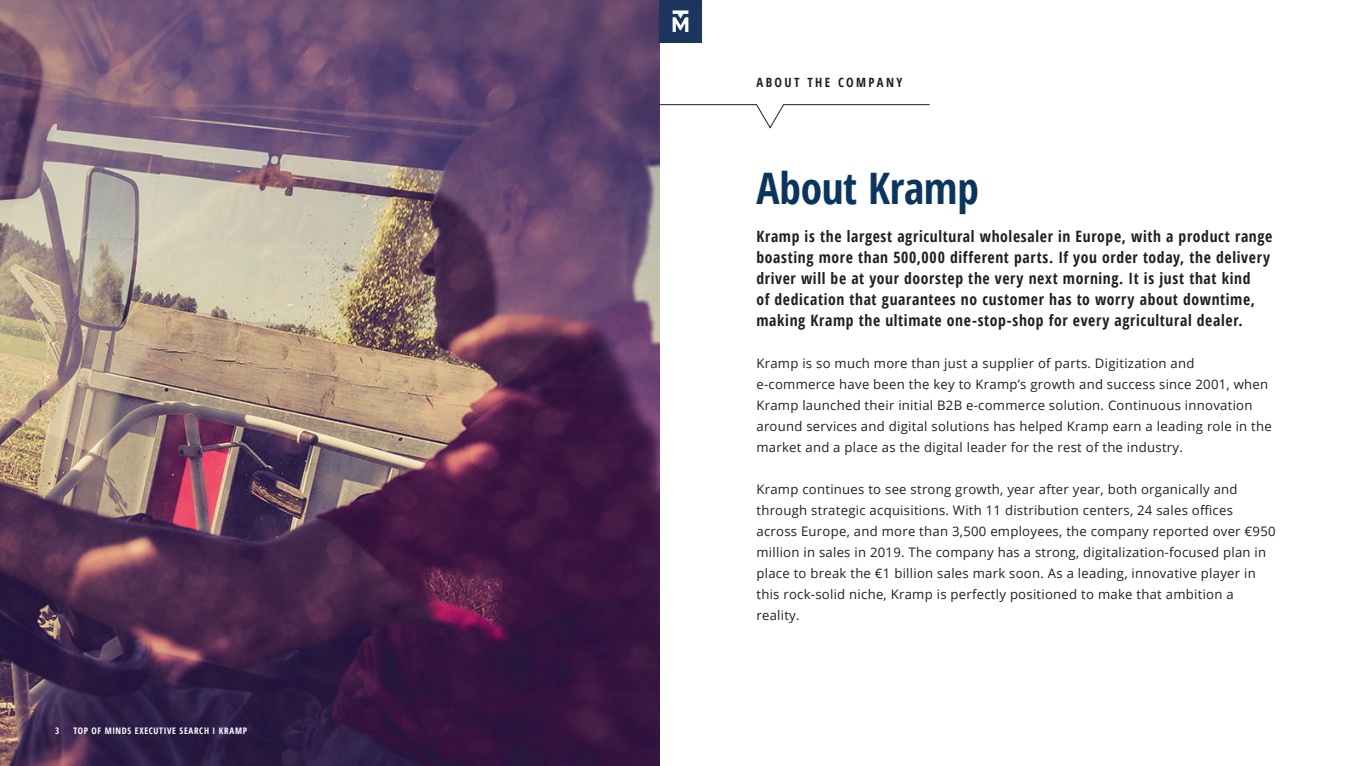
<style>
.page{position:relative;width:1361px;height:766px;background:#fff}
.page>*{position:absolute;margin:0;border:0;box-sizing:border-box;transform-origin:0 0}
.Page_header_kopie{font:700 condensed 43.42px "Open Sans";letter-spacing:-.01em;color:#0a355e}
.t1{font:700 condensed 15.67px/21px "Open Sans";letter-spacing:.04em;color:#231f20}
.t2{font:13.12px/21px "Open Sans";letter-spacing:.02em;color:#231f20}
.t3{font:700 condensed 12.75px "Open Sans";letter-spacing:.185em;color:#231f20}
.t4{font:700 condensed 9px "Open Sans";letter-spacing:.075em;color:#fff}
</style>
<div class="page">
<svg style="left:659px;top:104px;width:271px;height:24px"></svg>
<img style="left:0;top:0;width:659px;height:765px">
<div style="left:659px;top:0;width:43px;height:43px;background:#1c355e"></div>
<svg style="left:672px;top:10px;width:16px;height:22px"></svg>
<p class="t4" style="left:55px;top:724px;width:6px">3</p>
<p class="t4" style="left:73px;top:724px;width:175px">TOP OF MINDS EXECUTIVE SEARCH I KRAMP</p>
<p class="t3" style="left:756px;top:73px;width:147px">ABOUT THE COMPANY</p>
<p class="Page_header_kopie" style="left:756px;top:158px;width:224px">About Kramp</p>
<p class="t1" style="left:756px;top:225px;width:517px">Kramp is the largest agricultural wholesaler in Europe, with a product range boasting more than 500,000 different parts. If you order today, the delivery driver will be at your doorstep the very next morning. It is just that kind<br>of dedication that guarantees no customer has to worry about downtime, making Kramp the ultimate one-stop-shop for every agricultural dealer.</p>
<p class="t2" style="left:756px;top:352px;width:517px">Kramp is so much more than just a supplier of parts. Digitization and e-commerce have been the key to Kramp’s growth and success since 2001, when Kramp launched their initial B2B e-commerce solution. Continuous innovation around services and digital solutions has helped Kramp earn a leading role in the market and a place as the digital leader for the rest of the industry.</p>
<p class="t2" style="left:756px;top:478px;width:521px">Kramp continues to see strong growth, year after year, both organically and through strategic acquisitions. With 11 distribution centers, 24 sales offices across Europe, and more than 3,500 employees, the company reported over €950 million in sales in 2019. The company has a strong, digitalization-focused plan in place to break the €1 billion sales mark soon. As a leading, innovative player in this rock-solid niche, Kramp is perfectly positioned to make that ambition a reality.</p>
</div>
